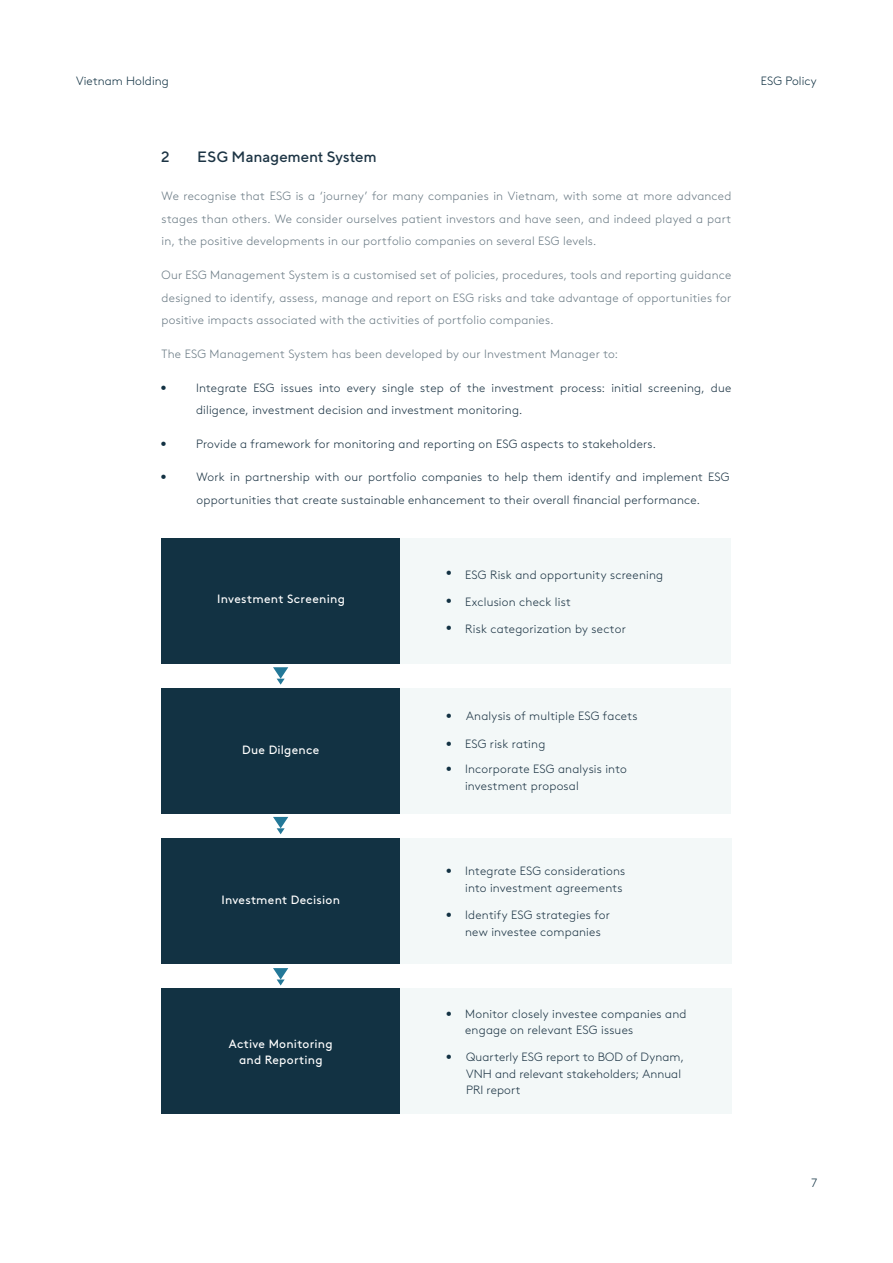
<style>
.page{position:relative;width:893px;height:1263px;background:#fff}
.page>*{position:absolute;margin:0;border:0;box-sizing:border-box;transform-origin:0 0}
.t1{font:500 15px "TT Norms";letter-spacing:.01em;color:#1c3444}
.t2{font:300 12px/16.5px "Brown Std";letter-spacing:.015em;color:#1c3444}
.t3{font:300 12px/22.5px "Brown Std";letter-spacing:.02em;color:#6b7b85;text-align:justify}
.t4{font:12px/16.5px "Brown Std";letter-spacing:.02em;color:#fff;text-align:center}
.t5{font:300 12px "Brown Std";letter-spacing:.01em;color:#123243}
</style>
<div class="page">
<svg style="left:273px;top:667px;width:15px;height:18px"></svg>
<svg style="left:273px;top:817px;width:15px;height:17px"></svg>
<svg style="left:273px;top:968px;width:15px;height:17px"></svg>
<div style="left:394px;top:538px;width:337px;height:125px;background:#f3f8f8"></div>
<div style="left:162px;top:538px;width:238px;height:125px;background:#123243"></div>
<div style="left:395px;top:688px;width:336px;height:126px;background:#f3f8f8"></div>
<div style="left:162px;top:688px;width:238px;height:126px;background:#123243"></div>
<div style="left:391px;top:838px;width:340px;height:126px;background:#f3f8f8"></div>
<div style="left:162px;top:838px;width:238px;height:126px;background:#123243"></div>
<div style="left:398px;top:989px;width:333px;height:125px;background:#f3f8f8"></div>
<div style="left:162px;top:989px;width:238px;height:125px;background:#123243"></div>
<p class="t5" style="left:76px;top:74px;width:94px">Vietnam Holding</p>
<p class="t1" style="left:161px;top:147px;width:10px">2</p>
<p class="t1" style="left:197px;top:147px;width:181px">ESG Management System</p>
<p class="t3" style="left:162px;top:185px;width:571px">We recognise that ESG is a ‘journey’ for many companies in Vietnam, with some at more advanced stages than others. We consider ourselves patient investors and have seen, and indeed played a part in, the positive developments in our portfolio companies on several ESG levels.</p>
<p class="t3" style="left:162px;top:264px;width:571px">Our ESG Management System is a customised set of policies, procedures, tools and reporting guidance designed to identify, assess, manage and report on ESG risks and take advantage of opportunities for positive impacts associated with the activities of portfolio companies.</p>
<p class="t3" style="left:162px;top:343px;width:458px">The ESG Management System has been developed by our Investment Manager to:</p>
<p class="t2" style="left:196px;top:376px;width:537px;line-height:22.5px">Integrate ESG issues into every single step of the investment process: initial screening, due diligence, investment decision and investment monitoring.</p>
<p class="t5" style="left:161px;top:381px;width:8px">•</p>
<p class="t5" style="left:161px;top:437px;width:8px">•</p>
<p class="t5" style="left:161px;top:470px;width:8px">•</p>
<p class="t2" style="left:196px;top:436px;width:462px">Provide a framework for monitoring and reporting on ESG aspects to stakeholders.</p>
<p class="t2" style="left:196px;top:466px;width:535px;line-height:22.5px">Work in partnership with our portfolio companies to help them identify and implement ESG opportunities that create sustainable enhancement to their overall financial performance.</p>
<p class="t4" style="left:217px;top:591px;width:129px">Investment Screening</p>
<p class="t4" style="left:242px;top:741px;width:79px">Due Dilgence</p>
<p class="t4" style="left:222px;top:891px;width:120px">Investment Decision</p>
<p class="t4" style="left:229px;top:1035px;width:105px">Active Monitoring and Reporting</p>
<p class="t5" style="left:446px;top:566px;width:8px">•</p>
<p class="t2" style="left:465px;top:566px;width:199px">ESG Risk and opportunity screening</p>
<p class="t5" style="left:446px;top:594px;width:8px">•</p>
<p class="t2" style="left:465px;top:594px;width:107px">Exclusion check list</p>
<p class="t5" style="left:446px;top:621px;width:8px">•</p>
<p class="t2" style="left:465px;top:621px;width:162px">Risk categorization by sector</p>
<p class="t5" style="left:446px;top:709px;width:8px">•</p>
<p class="t5" style="left:446px;top:737px;width:8px">•</p>
<p class="t5" style="left:446px;top:762px;width:8px">•</p>
<p class="t2" style="left:466px;top:708px;width:173px">Analysis of multiple ESG facets</p>
<p class="t2" style="left:465px;top:736px;width:82px">ESG risk rating</p>
<p class="t2" style="left:465px;top:761px;width:163px">Incorporate ESG analysis into investment proposal</p>
<p class="t5" style="left:446px;top:864px;width:8px">•</p>
<p class="t5" style="left:446px;top:908px;width:8px">•</p>
<p class="t2" style="left:465px;top:863px;width:162px">Integrate ESG considerations into investment agreements</p>
<p class="t2" style="left:465px;top:907px;width:147px">Identify ESG strategies for new investee companies</p>
<p class="t5" style="left:446px;top:1007px;width:8px">•</p>
<p class="t5" style="left:446px;top:1050px;width:8px">•</p>
<p class="t2" style="left:465px;top:1006px;width:223px">Monitor closely investee companies and engage on relevant ESG issues</p>
<p class="t2" style="left:466px;top:1049px;width:219px">Quarterly ESG report to BOD of Dynam,<br>VNH and relevant stakeholders; Annual<br>PRI report</p>
<p class="t5" style="left:761px;top:74px;width:57px">ESG Policy</p>
<p class="t5" style="left:811px;top:1175px;width:8px">7</p>
</div>
